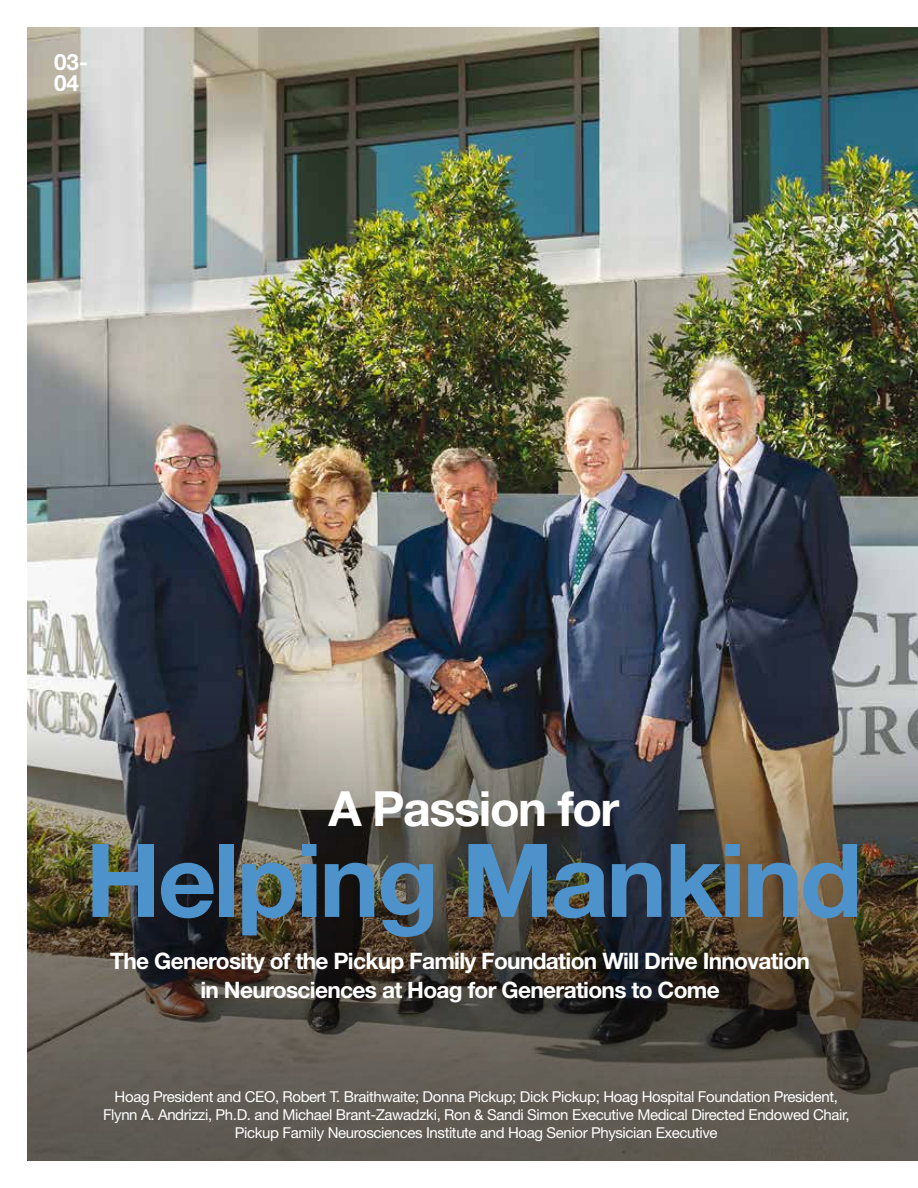
<style>
.page{position:relative;width:918px;height:1188px;background:#fff}
.page>*{position:absolute;margin:0;border:0;box-sizing:border-box;transform-origin:0 0}
.t1{font:700 102px "Helvetica Neue LT Std";letter-spacing:-.03em;color:#4d92ca}
.t2{font:700 48.6px "Helvetica Neue LT Std";letter-spacing:-.03em;color:#fff}
.t3{font:700 22.65px/29.1px "Helvetica Neue LT Std";letter-spacing:-.03em;color:#fff;text-align:center}
.t4{font:700 22.5px/21px "Helvetica Neue LT Std";color:#fff}
.t5{font:15px/18px "Helvetica Neue LT Std";letter-spacing:-.025em;color:#fff;text-align:center}
</style>
<div class="page">
<img style="left:27px;top:27px;width:891px;height:608px">
<img style="left:27px;top:635px;width:891px;height:526px">
<h3 class="t4" style="left:54px;top:51px;width:36px">03-<br>04</h3>
<h2 class="t2" style="left:328px;top:779px;width:293px">A Passion for</h2>
<h1 class="t1" style="left:85px;top:817px;width:779px">Helping Mankind</h1>
<h3 class="t3" style="left:110px;top:945px;width:701px">The Generosity of the Pickup Family Foundation Will Drive Innovation in Neurosciences at Hoag for Generations to Come</h3>
<p class="t5" style="left:103px;top:1087px;width:748px">Hoag President and CEO, Robert T. Braithwaite; Donna Pickup; Dick Pickup; Hoag Hospital Foundation President,<br>Flynn A. Andrizzi, Ph.D. and Michael Brant-Zawadzki, Ron &amp; Sandi Simon Executive Medical Directed Endowed Chair,<br>Pickup Family Neurosciences Institute and Hoag Senior Physician Executive</p>
</div>
